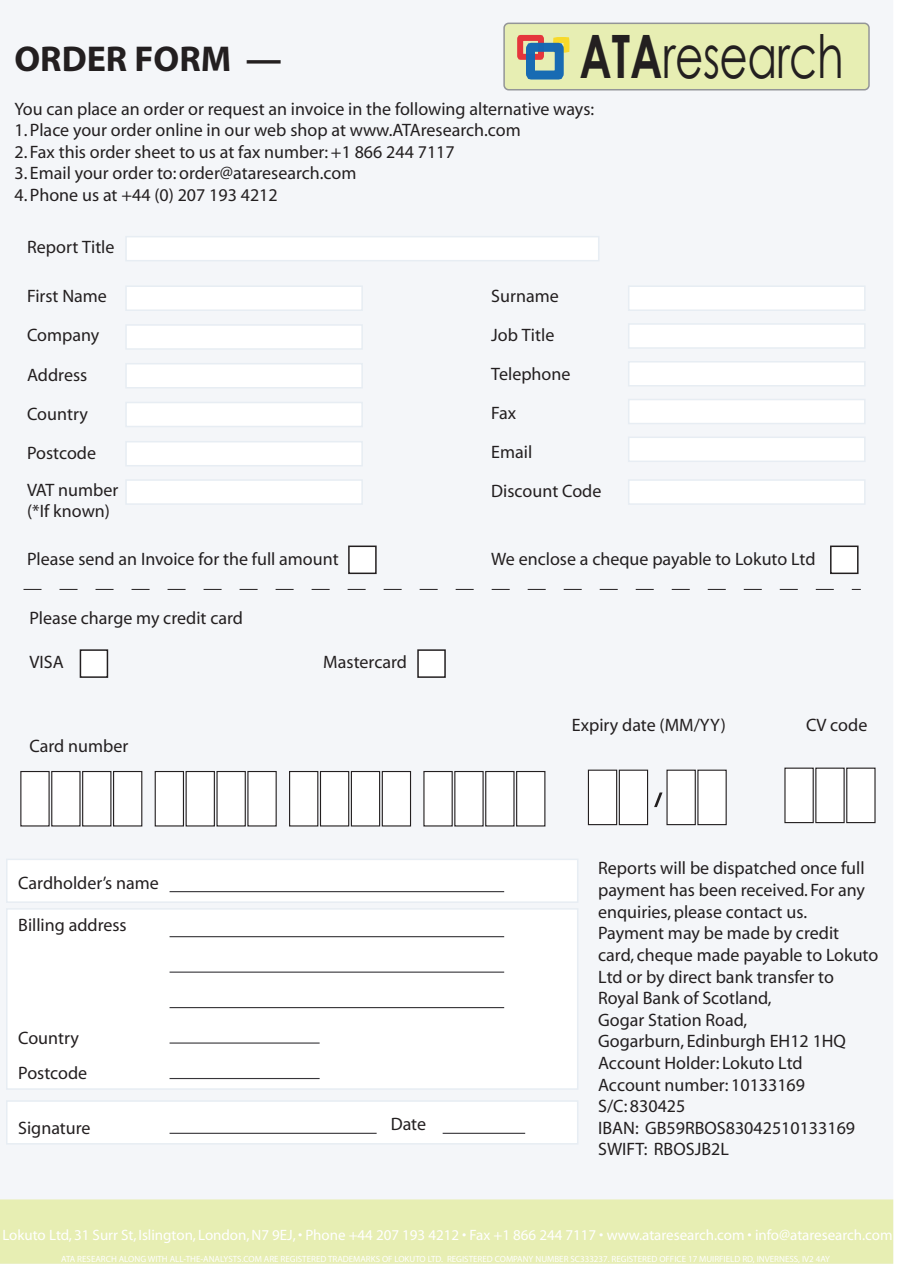
<style>
.page{position:relative;width:901px;height:1264px;background:#fff}
.page>*{position:absolute;margin:0;border:0;box-sizing:border-box;transform-origin:0 0}
.t1{font:59.85px "Century Gothic";letter-spacing:-.01em;color:#231f20;scale:.73 1}
.t2{font:700 36px "Myriad";color:#231f20}
.t3{font:18px/21.6px "Myriad";color:#231f20}
.t4{font:18px "Myriad";color:#fff}
.t5{font:15px "Myriad";color:#fff}
.t6{font:9px "Myriad Pro";color:#fff}
.s1{font-weight:700}
</style>
<div class="page">
<div style="left:0;top:0;width:893px;height:1263px;background:#f4f6f9"></div>
<div style="left:7px;top:859px;width:571px;height:43px;background:#fff"></div>
<div style="left:6px;top:858px;width:572px;height:44px;border:2px solid #e7edf3"></div>
<div style="left:7px;top:908px;width:571px;height:180px;background:#fff"></div>
<div style="left:6px;top:908px;width:572px;height:181px;border:2px solid #e7edf3"></div>
<div style="left:7px;top:1100px;width:571px;height:43px;background:#fff"></div>
<div style="left:6px;top:1100px;width:572px;height:44px;border:2px solid #e7edf3"></div>
<div style="left:0;top:1199px;width:893px;height:64px;background:#e7eeb3"></div>
<svg style="left:503px;top:22px;width:367px;height:68px;background:#dbe2af"></svg>
<div style="left:126px;top:286px;width:236px;height:24px;background:#fff"></div>
<div style="left:125px;top:285px;width:238px;height:26px;border:2px solid #e7edf3"></div>
<div style="left:126px;top:325px;width:236px;height:24px;background:#fff"></div>
<div style="left:125px;top:324px;width:238px;height:25px;border:2px solid #e7edf3"></div>
<div style="left:126px;top:441px;width:236px;height:24px;background:#fff"></div>
<div style="left:125px;top:441px;width:238px;height:25px;border:2px solid #e7edf3"></div>
<div style="left:126px;top:363px;width:236px;height:24px;background:#fff"></div>
<div style="left:125px;top:363px;width:238px;height:25px;border:2px solid #e7edf3"></div>
<div style="left:126px;top:402px;width:236px;height:24px;background:#fff"></div>
<div style="left:125px;top:401px;width:238px;height:26px;border:2px solid #e7edf3"></div>
<div style="left:628px;top:286px;width:236px;height:24px;background:#fff"></div>
<div style="left:628px;top:285px;width:237px;height:26px;border:2px solid #e7edf3"></div>
<div style="left:628px;top:324px;width:236px;height:24px;background:#fff"></div>
<div style="left:628px;top:323px;width:237px;height:25px;border:2px solid #e7edf3"></div>
<div style="left:628px;top:437px;width:236px;height:24px;background:#fff"></div>
<div style="left:628px;top:436px;width:237px;height:26px;border:2px solid #e7edf3"></div>
<div style="left:628px;top:361px;width:236px;height:24px;background:#fff"></div>
<div style="left:628px;top:361px;width:237px;height:25px;border:2px solid #e7edf3"></div>
<div style="left:628px;top:399px;width:236px;height:24px;background:#fff"></div>
<div style="left:628px;top:398px;width:237px;height:26px;border:2px solid #e7edf3"></div>
<div style="left:21px;top:771px;width:28px;height:54px;background:#fff"></div>
<div style="left:516px;top:771px;width:29px;height:54px;background:#fff"></div>
<div style="left:516px;top:770px;width:29px;height:56px;border:1px solid #231f20"></div>
<div style="left:52px;top:771px;width:28px;height:54px;background:#fff"></div>
<div style="left:51px;top:770px;width:30px;height:56px;border:1px solid #231f20"></div>
<div style="left:486px;top:771px;width:28px;height:54px;background:#fff"></div>
<div style="left:485px;top:770px;width:29px;height:56px;border:1px solid #231f20"></div>
<div style="left:455px;top:771px;width:28px;height:54px;background:#fff"></div>
<div style="left:424px;top:771px;width:28px;height:54px;background:#fff"></div>
<div style="left:423px;top:770px;width:30px;height:56px;border:1px solid #231f20"></div>
<div style="left:382px;top:771px;width:28px;height:54px;background:#fff"></div>
<div style="left:382px;top:770px;width:29px;height:56px;border:1px solid #231f20"></div>
<div style="left:351px;top:771px;width:28px;height:54px;background:#fff"></div>
<div style="left:351px;top:770px;width:29px;height:56px;border:1px solid #231f20"></div>
<div style="left:320px;top:771px;width:29px;height:54px;background:#fff"></div>
<div style="left:320px;top:770px;width:29px;height:56px;border:1px solid #231f20"></div>
<div style="left:289px;top:771px;width:29px;height:54px;background:#fff"></div>
<div style="left:289px;top:770px;width:29px;height:56px;border:1px solid #231f20"></div>
<div style="left:248px;top:771px;width:28px;height:54px;background:#fff"></div>
<div style="left:247px;top:770px;width:30px;height:56px;border:1px solid #231f20"></div>
<div style="left:217px;top:771px;width:28px;height:54px;background:#fff"></div>
<div style="left:216px;top:770px;width:30px;height:56px;border:1px solid #231f20"></div>
<div style="left:186px;top:771px;width:28px;height:54px;background:#fff"></div>
<div style="left:186px;top:770px;width:29px;height:56px;border:1px solid #231f20"></div>
<div style="left:155px;top:771px;width:28px;height:54px;background:#fff"></div>
<div style="left:155px;top:770px;width:29px;height:56px;border:1px solid #231f20"></div>
<div style="left:114px;top:771px;width:28px;height:54px;background:#fff"></div>
<div style="left:113px;top:770px;width:29px;height:56px;border:1px solid #231f20"></div>
<div style="left:83px;top:771px;width:28px;height:54px;background:#fff"></div>
<div style="left:82px;top:770px;width:29px;height:56px;border:1px solid #231f20"></div>
<div style="left:698px;top:770px;width:28px;height:54px;background:#fff"></div>
<div style="left:697px;top:769px;width:29px;height:56px;border:1px solid #231f20"></div>
<div style="left:667px;top:770px;width:28px;height:54px;background:#fff"></div>
<div style="left:666px;top:769px;width:30px;height:56px;border:1px solid #231f20"></div>
<div style="left:619px;top:770px;width:28px;height:54px;background:#fff"></div>
<div style="left:619px;top:769px;width:29px;height:56px;border:1px solid #231f20"></div>
<div style="left:588px;top:770px;width:28px;height:54px;background:#fff"></div>
<div style="left:588px;top:769px;width:29px;height:56px;border:1px solid #231f20"></div>
<div style="left:846px;top:768px;width:29px;height:54px;background:#fff"></div>
<div style="left:846px;top:767px;width:29px;height:56px;border:1px solid #231f20"></div>
<div style="left:816px;top:768px;width:28px;height:54px;background:#fff"></div>
<div style="left:785px;top:768px;width:28px;height:54px;background:#fff"></div>
<svg style="left:169px;top:891px;width:336px;height:1px"></svg>
<svg style="left:169px;top:1042px;width:151px;height:1px"></svg>
<svg style="left:169px;top:971px;width:336px;height:2px"></svg>
<svg style="left:169px;top:1132px;width:208px;height:2px"></svg>
<svg style="left:169px;top:1007px;width:336px;height:1px"></svg>
<svg style="left:442px;top:1132px;width:84px;height:2px"></svg>
<svg style="left:169px;top:936px;width:336px;height:1px"></svg>
<svg style="left:169px;top:1078px;width:151px;height:1px"></svg>
<div style="left:831px;top:546px;width:26px;height:27px;background:#fff"></div>
<div style="left:830px;top:545px;width:28px;height:29px;border:2px solid #231f20"></div>
<div style="left:418px;top:650px;width:27px;height:27px;background:#fff"></div>
<div style="left:417px;top:649px;width:29px;height:28px;border:2px solid #231f20"></div>
<div style="left:80px;top:650px;width:27px;height:27px;background:#fff"></div>
<div style="left:80px;top:649px;width:28px;height:28px;border:2px solid #231f20"></div>
<div style="left:126px;top:480px;width:236px;height:24px;background:#fff"></div>
<div style="left:125px;top:479px;width:238px;height:25px;border:2px solid #e7edf3"></div>
<div style="left:628px;top:480px;width:236px;height:24px;background:#fff"></div>
<div style="left:628px;top:479px;width:237px;height:25px;border:2px solid #e7edf3"></div>
<svg style="left:23px;top:588px;width:838px;height:2px"></svg>
<div style="left:349px;top:546px;width:27px;height:27px;background:#fff"></div>
<div style="left:348px;top:545px;width:29px;height:29px;border:2px solid #231f20"></div>
<div style="left:126px;top:237px;width:472px;height:24px;background:#fff"></div>
<div style="left:125px;top:236px;width:474px;height:25px;border:2px solid #e7edf3"></div>
<h1 class="t1" style="left:579px;top:14px;width:363px"><span class="s1">ATA</span>research</h1>
<p class="t3" style="left:14px;top:98px;width:581px">You can place an order or request an invoice in the following alternative ways:</p>
<p class="t3" style="left:14px;top:120px;width:508px">1. Place your order online in our web shop at www.ATAresearch.com</p>
<p class="t3" style="left:14px;top:142px;width:442px">2. Fax this order sheet to us at fax number: +1 866 244 7117</p>
<p class="t3" style="left:14px;top:163px;width:343px">3. Email your order to: order@ataresearch.com</p>
<p class="t3" style="left:14px;top:185px;width:265px">4. Phone us at +44 (0) 207 193 4212</p>
<h2 class="t2" style="left:14px;top:41px;width:269px">ORDER FORM —</h2>
<p class="t3" style="left:27px;top:236px;width:89px">Report Title</p>
<p class="t3" style="left:27px;top:286px;width:81px">First Name</p>
<p class="t3" style="left:491px;top:286px;width:69px">Surname</p>
<p class="t3" style="left:27px;top:325px;width:74px">Company</p>
<p class="t3" style="left:491px;top:364px;width:81px">Telephone</p>
<p class="t3" style="left:491px;top:325px;width:65px">Job Title</p>
<p class="t3" style="left:27px;top:356px;width:71px;line-height:39.2px">Address<br>Country<br>Postcode</p>
<p class="t3" style="left:491px;top:394px;width:42px;line-height:39px">Fax<br>Email</p>
<p class="t3" style="left:27px;top:479px;width:93px">VAT number (*If known)</p>
<p class="t3" style="left:27px;top:549px;width:313px">Please send an Invoice for the full amount</p>
<p class="t3" style="left:29px;top:608px;width:215px">Please charge my credit card</p>
<p class="t3" style="left:29px;top:651px;width:36px">VISA</p>
<p class="t3" style="left:323px;top:651px;width:85px">Mastercard</p>
<p class="t3" style="left:29px;top:736px;width:100px">Card number</p>
<p class="t3" style="left:18px;top:872px;width:142px">Cardholder’s name</p>
<p class="t3" style="left:18px;top:914px;width:110px">Billing address</p>
<p class="t3" style="left:18px;top:1027px;width:62px">Country</p>
<p class="t3" style="left:18px;top:1063px;width:71px">Postcode</p>
<p class="t3" style="left:18px;top:1117px;width:74px">Signature</p>
<p class="t3" style="left:391px;top:1113px;width:37px">Date</p>
<p class="t3" style="left:491px;top:481px;width:112px">Discount Code</p>
<p class="t3" style="left:491px;top:549px;width:326px">We enclose a cheque payable to Lokuto Ltd</p>
<p class="t3" style="left:572px;top:715px;width:156px">Expiry date (MM/YY)</p>
<p class="t3" style="left:806px;top:715px;width:63px">CV code</p>
<p class="t4" style="left:655px;top:790px;width:8px">/</p>
<p class="t3" style="left:598px;top:858px;width:282px">Reports will be dispatched once full payment has been received. For any enquiries, please contact us.<br>Payment may be made by credit card, cheque made payable to Lokuto<br>Ltd or by direct bank transfer to<br>Royal Bank of Scotland,<br>Gogar Station Road,<br>Gogarburn, Edinburgh EH12 1HQ<br>Account Holder: Lokuto Ltd<br>Account number: 10133169<br>S/C: 830425<br>IBAN: GB59RBOS83042510133169<br>SWIFT: RBOSJB2L</p>
<p class="t5" style="left:2px;top:1226px;width:891px">Lokuto Ltd, 31 Surr St, Islington, London, N7 9EJ, • Phone +44 207 193 4212 • Fax +1 866 244 7117 • www.ataresearch.com • info@ataresearch.com</p>
<p class="t6" style="left:61px;top:1253px;width:770px">ATA RESEARCH ALONG WITH ALL-THE-ANALYSTS.COM ARE REGISTERED TRADEMARKS OF LOKUTO LTD. REGISTERED COMPANY NUMBER SC333237. REGISTERED OFFICE 17 MUIRFIELD RD, INVERNESS, IV2 4AY</p>
</div>
